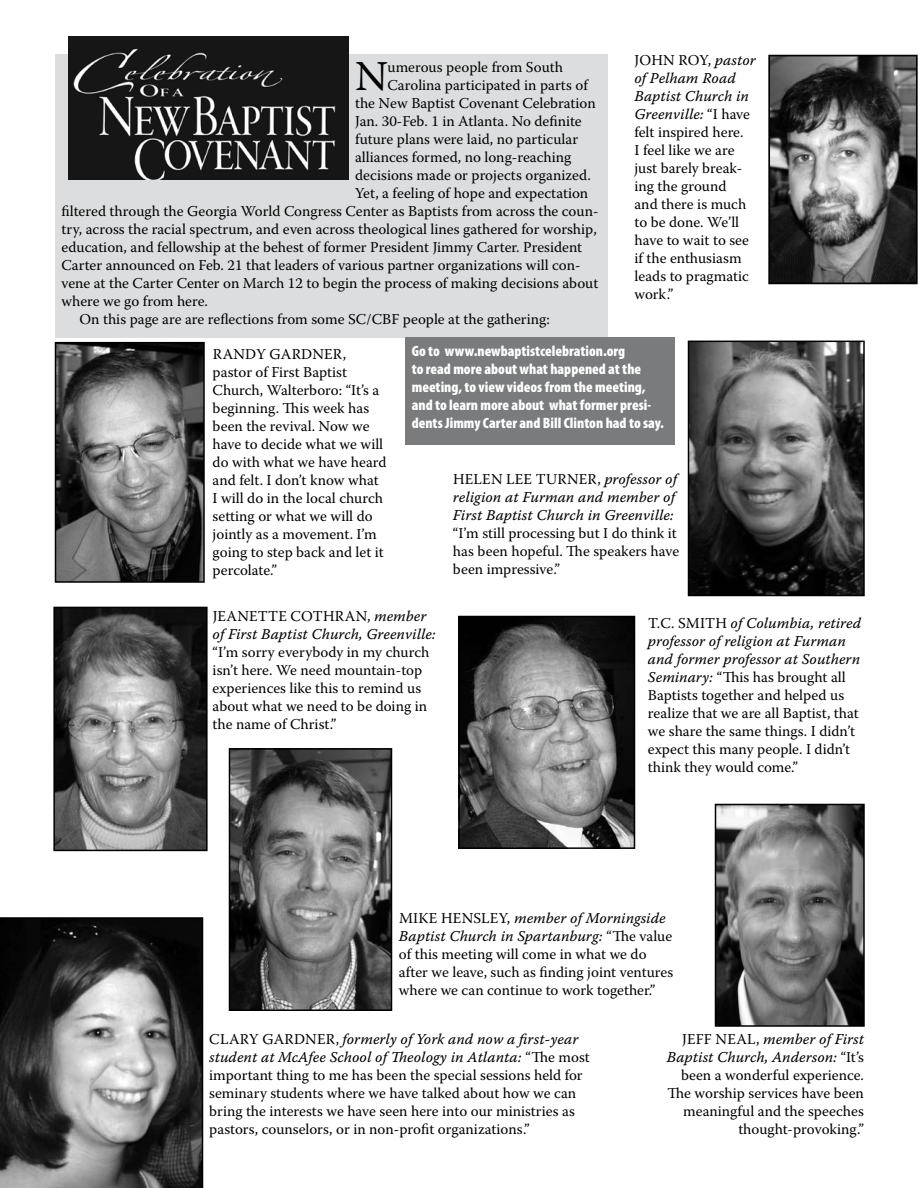
<style>
.page{position:relative;width:918px;height:1188px;background:#fff}
.page>*{position:absolute;margin:0;border:0;box-sizing:border-box;transform-origin:0 0}
.t1{font:42.3px "Warnock Pro";color:#000}
.t2{font:15px/18px "Warnock Pro";color:#000}
.t3{font:15px/18px "Warnock Pro It Capt";color:#000}
.t4{font:900 condensed 15px/18px "Myriad Pro";color:#fff}
.t5{font:15px "Warnock Pro";letter-spacing:.02em;color:#000}
.s1{font-family:"Warnock Pro"}
.s2{font-family:"Warnock Pro It Capt"}
</style>
<div class="page">
<svg style="left:0;top:917px;width:203px;height:271px;background:#565656"></svg>
<img style="left:56px;top:610px;width:149px;height:238px">
<div style="left:53px;top:607px;width:155px;height:244px;border:2px solid #000"></div>
<img style="left:718px;top:807px;width:144px;height:217px">
<div style="left:715px;top:804px;width:150px;height:223px;border:2px solid #000"></div>
<img style="left:691px;top:344px;width:171px;height:249px">
<div style="left:688px;top:341px;width:177px;height:255px;border:2px solid #000"></div>
<img style="left:771px;top:58px;width:144px;height:223px">
<div style="left:768px;top:55px;width:150px;height:229px;border:2px solid #000"></div>
<img style="left:232px;top:751px;width:157px;height:257px">
<div style="left:229px;top:748px;width:163px;height:263px;border:2px solid #000"></div>
<img style="left:58px;top:345px;width:144px;height:235px">
<div style="left:55px;top:342px;width:150px;height:241px;border:2px solid #000"></div>
<img style="left:461px;top:619px;width:171px;height:227px">
<div style="left:458px;top:616px;width:177px;height:233px;border:2px solid #000"></div>
<div style="left:55px;top:54px;width:553px;height:284px;background:#dcddde"></div>
<div style="left:405px;top:338px;width:270px;height:108px;background:#797b7d"></div>
<img style="left:69px;top:37px;width:279px;height:142px">
<h1 class="t1" style="left:355px;top:50px;width:34px">N</h1>
<p class="t2" style="left:388px;top:58px;width:177px">umerous people from South</p>
<p class="t2" style="left:388px;top:76px;width:202px">Carolina participated in parts of</p>
<p class="t2" style="left:355px;top:94px;width:242px">the New Baptist Covenant Celebration</p>
<p class="t2" style="left:355px;top:112px;width:228px">Jan. 30-Feb. 1 in Atlanta. No definite</p>
<p class="t2" style="left:355px;top:130px;width:224px">future plans were laid, no particular</p>
<p class="t2" style="left:355px;top:148px;width:218px">alliances formed, no long-reaching</p>
<p class="t2" style="left:355px;top:166px;width:237px">decisions made or projects organized.</p>
<p class="t2" style="left:355px;top:184px;width:235px">Yet, a feeling of hope and expectation</p>
<p class="t2" style="left:61px;top:202px;width:539px">filtered through the Georgia World Congress Center as Baptists from across the coun-</p>
<p class="t2" style="left:61px;top:220px;width:537px">try, across the racial spectrum, and even across theological lines gathered for worship,</p>
<p class="t2" style="left:61px;top:238px;width:522px">education, and fellowship at the behest of former President Jimmy Carter. President</p>
<p class="t2" style="left:61px;top:256px;width:521px">Carter announced on Feb. 21 that leaders of various partner organizations will con-</p>
<p class="t2" style="left:61px;top:274px;width:538px">vene at the Carter Center on March 12 to begin the process of making decisions about</p>
<p class="t2" style="left:61px;top:292px;width:148px">where we go from here.</p>
<p class="t2" style="left:79px;top:310px;width:472px">On this page are are reflections from some SC/CBF people at the gathering:</p>
<p class="t2" style="left:635px;top:51px;width:55px">John Roy</p>
<p class="t3" style="left:634px;top:51px;width:123px;text-indent:73px"><span class="s1">,</span> pastor of Pelham Road<br>Baptist Church in<br>Greenville: <span class="s1">“I have</span></p>
<p class="t2" style="left:634px;top:123px;width:116px">felt inspired here.<br>I feel like we are just barely break&shy;ing the ground and there is much to be done. We’ll have to wait to see if the enthusiasm leads to pragmatic work.”</p>
<p class="t2" style="left:213px;top:345px;width:175px;text-indent:33px">dy Gardner, pastor of First Baptist<br>Church, Walterboro: “It’s a beginning. This week has been the revival. Now we have to decide what we will do with what we have heard and felt. I don’t know what<br>I will do in the local church setting or what we will do jointly as a movement. I’m going to step back and let it percolate.”</p>
<p class="t2" style="left:213px;top:345px;width:12px">Ran</p>
<p class="t4" style="left:412px;top:341px;width:254px">Go to www.newbaptistcelebration.org<br>to read more about what happened at the meeting, to view videos from the meeting, and to learn more about what former presi&shy;dents Jimmy Carter and Bill Clinton had to say.</p>
<p class="t5" style="left:453px;top:470px;width:225px">Helen Lee Turner, <span class="s2">professor of</span></p>
<p class="t3" style="left:453px;top:487px;width:223px">religion at Furman and member of<br>First Baptist Church in Greenville:</p>
<p class="t2" style="left:453px;top:523px;width:228px">“I’m still processing but I do think it has been hopeful. The speakers have been impressive.”</p>
<p class="t2" style="left:213px;top:607px;width:215px">Jeanette Cothran, <span class="s2">member</span></p>
<p class="t3" style="left:213px;top:625px;width:225px">of First Baptist Church, Greenville:</p>
<p class="t2" style="left:213px;top:643px;width:218px">“I’m sorry everybody in my church isn’t here. We need mountain-top experiences like this to remind us about what we need to be doing in the name of Christ.”</p>
<p class="t3" style="left:648px;top:613px;width:215px"><span class="s1">T.C. Smith</span> of Columbia, retired professor of religion at Furman and former professor at Southern</p>
<p class="t2" style="left:648px;top:667px;width:212px"><span class="s2">Seminary:</span> “This has brought all<br>Baptists together and helped us realize that we are all Baptist, that we share the same things. I didn’t expect this many people. I didn’t think they would come.”</p>
<p class="t3" style="left:399px;top:909px;width:275px"><span class="s1">Mike Hensley,</span> member of Morningside<br>Baptist Church in Spartanburg: <span class="s1">“The value</span></p>
<p class="t2" style="left:399px;top:945px;width:276px">of this meeting will come in what we do after we leave, such as finding joint ventures where we can continue to work together.”</p>
<p class="t3" style="left:209px;top:1030px;width:382px"><span class="s1">Clary Gardner,</span> formerly of York and now a first-year student at McAfee School of Theology in Atlanta: <span class="s1">“The most</span></p>
<p class="t2" style="left:209px;top:1066px;width:375px">important thing to me has been the special sessions held for seminary students where we have talked about how we can bring the interests we have seen here into our ministries as pastors, counselors, or in non-profit organizations.”</p>
<p class="t3" style="left:667px;top:1030px;width:199px;text-align:right"><span class="s1">Jeff Neal,</span> member of First<br>Baptist Church, Anderson: <span class="s1">“It’s</span></p>
<p class="t2" style="left:668px;top:1066px;width:198px;text-align:right">been a wonderful experience.<br>The worship services have been meaningful and the speeches thought-provoking.”</p>
</div>
